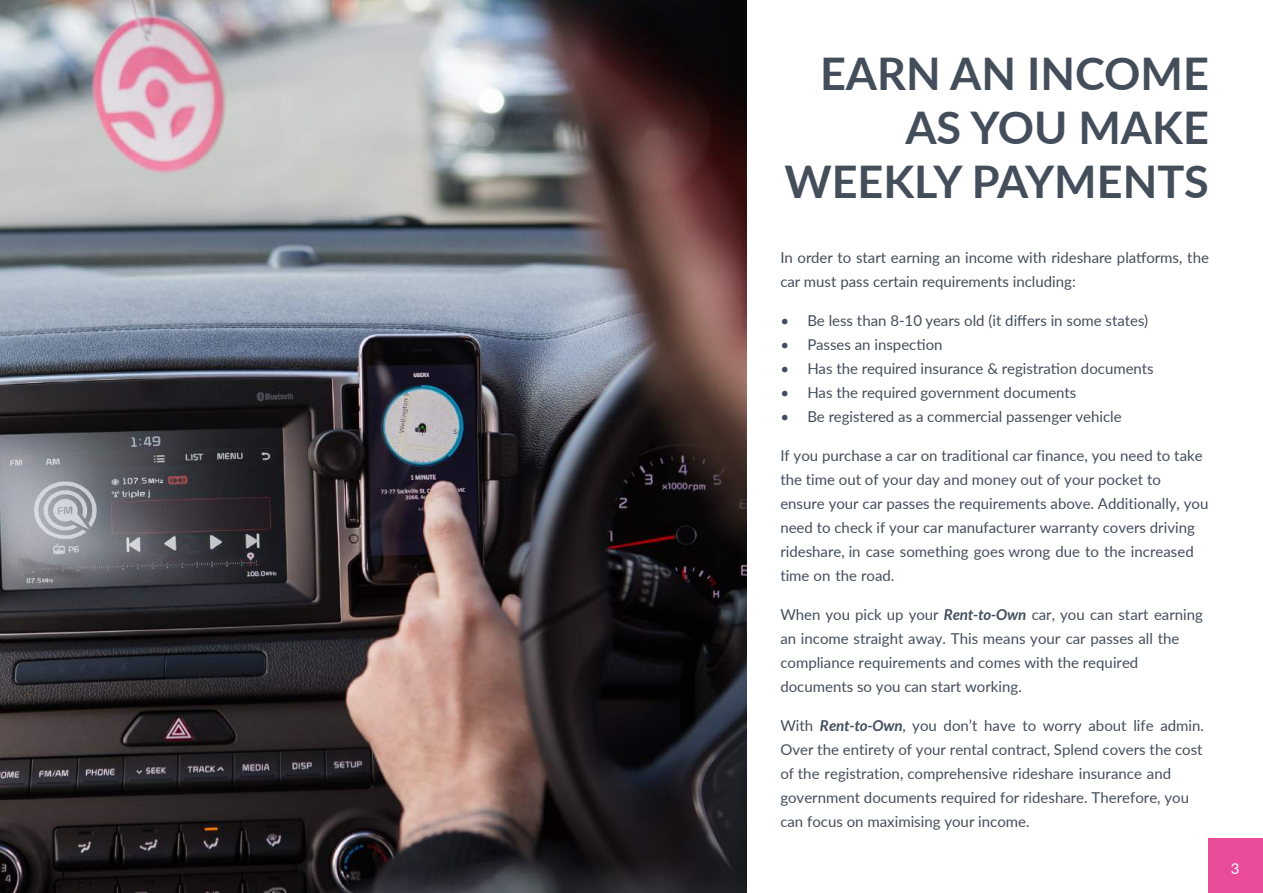
<style>
.page{position:relative;width:1263px;height:893px;background:#fff}
.page>*{position:absolute;margin:0;border:0;box-sizing:border-box;transform-origin:0 0}
.t1{font:700 45px/54px "Lato";color:#444e5b;text-align:right}
.t2{font:15px/24px "Lato";color:#444e5b}
.t3{font:15px "Lato";color:#fff}
.s1{font-weight:700;font-style:italic}
</style>
<div class="page">
<div style="left:1209px;top:839px;width:54px;height:54px;background:#ea4b99"></div>
<img style="left:0;top:0;width:746px;height:893px">
<h1 class="t1" style="left:784px;top:45px;width:426px">EARN AN INCOME<br>AS YOU MAKE<br>WEEKLY PAYMENTS</h1>
<p class="t2" style="left:780px;top:245px;width:430px">In order to start earning an income with rideshare platforms, the car must pass certain requirements including:</p>
<p class="t2" style="left:780px;top:308px;width:369px">• Be less than 8-10 years old (it differs in some states)</p>
<p class="t2" style="left:780px;top:332px;width:164px">• Passes an inspection</p>
<p class="t2" style="left:780px;top:356px;width:375px">• Has the required insurance &amp; registration documents</p>
<p class="t2" style="left:780px;top:380px;width:298px">• Has the required government documents</p>
<p class="t2" style="left:780px;top:404px;width:343px">• Be registered as a commercial passenger vehicle</p>
<p class="t2" style="left:780px;top:443px;width:430px">If you purchase a car on traditional car finance, you need to take the time out of your day and money out of your pocket to ensure your car passes the requirements above. Additionally, you need to check if your car manufacturer warranty covers driving rideshare, in case something goes wrong due to the increased time on the road.</p>
<p class="t2" style="left:780px;top:602px;width:424px">When you pick up your <span class="s1">Rent-to-Own</span> car, you can start earning an income straight away. This means your car passes all the compliance requirements and comes with the required documents so you can start working.</p>
<p class="t2" style="left:780px;top:713px;width:425px">With <span class="s1">Rent-to-Own</span>, you don’t have to worry about life admin.<br>Over the entirety of your rental contract, Splend covers the cost of the registration, comprehensive rideshare insurance and government documents required for rideshare. Therefore, you can focus on maximising your income.</p>
<p class="t3" style="left:1231px;top:857px;width:10px">3</p>
</div>
